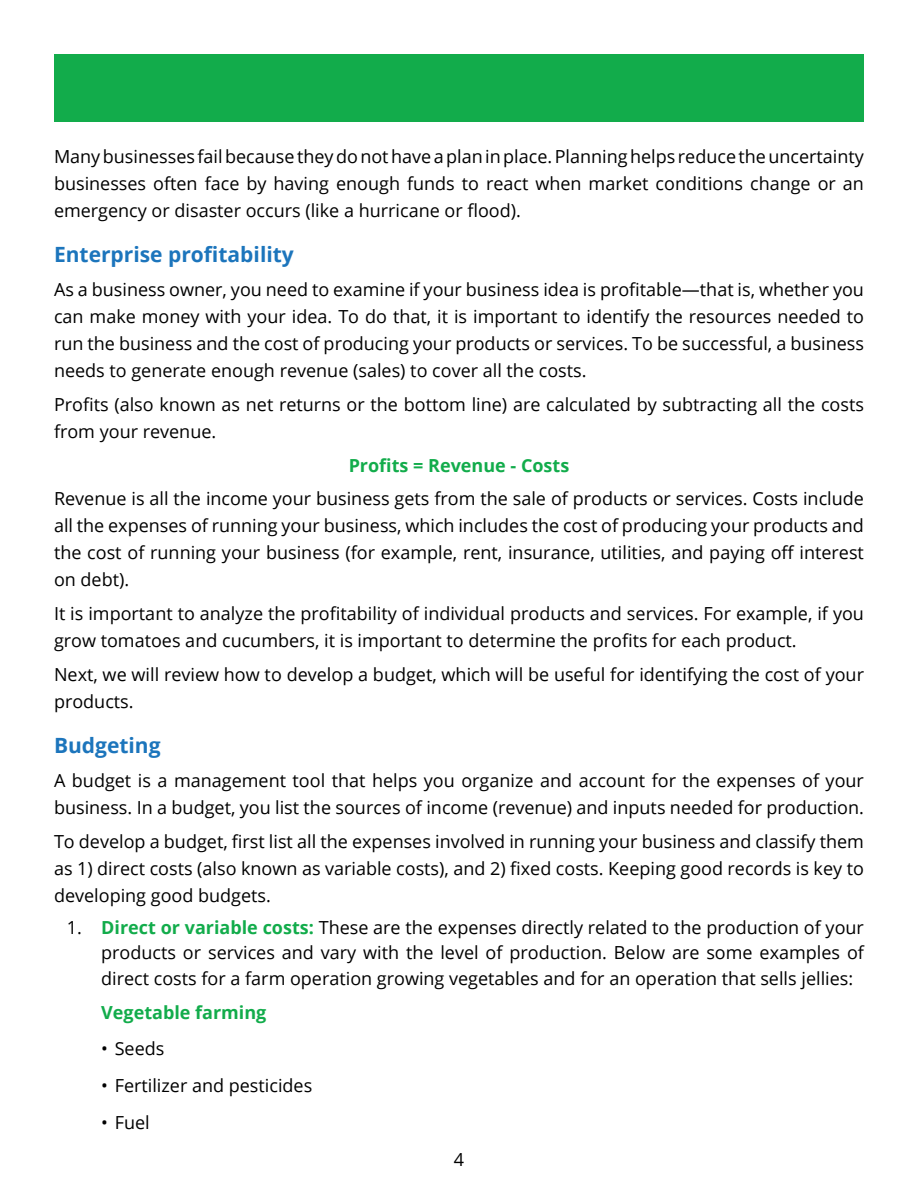
<style>
.page{position:relative;width:918px;height:1188px;background:#fff}
.page>*{position:absolute;margin:0;border:0;box-sizing:border-box;transform-origin:0 0}
.H3_blue{font:700 21px "Open Sans";color:#1c75bc}
.t1{font:18px/27px "Open Sans";color:#000;text-align:justify}
.t2{font:700 18px "Open Sans";color:#12ac4b}
.s1{font-weight:700;color:#12ac4b}
</style>
<div class="page">
<div style="left:54px;top:54px;width:810px;height:68px;background:#12ac4b"></div>
<p class="t1" style="left:54px;top:142px;width:812px">Many businesses fail because they do not have a plan in place. Planning helps reduce the uncertainty businesses often face by having enough funds to react when market conditions change or an emergency or disaster occurs (like a hurricane or flood).</p>
<h3 class="H3_blue" style="left:54px;top:240px;width:241px">Enterprise profitability</h3>
<p class="t1" style="left:54px;top:276px;width:812px">As a business owner, you need to examine if your business idea is profitable—that is, whether you can make money with your idea. To do that, it is important to identify the resources needed to run the business and the cost of producing your products or services. To be successful, a business needs to generate enough revenue (sales) to cover all the costs.</p>
<p class="t1" style="left:54px;top:390px;width:811px">Profits (also known as net returns or the bottom line) are calculated by subtracting all the costs from your revenue.</p>
<p class="t2" style="left:349px;top:452px;width:222px">Profits = Revenue - Costs</p>
<p class="t1" style="left:54px;top:485px;width:812px">Revenue is all the income your business gets from the sale of products or services. Costs include all the expenses of running your business, which includes the cost of producing your products and the cost of running your business (for example, rent, insurance, utilities, and paying off interest on debt).</p>
<p class="t1" style="left:54px;top:600px;width:812px">It is important to analyze the profitability of individual products and services. For example, if you grow tomatoes and cucumbers, it is important to determine the profits for each product.</p>
<p class="t1" style="left:54px;top:660px;width:812px">Next, we will review how to develop a budget, which will be useful for identifying the cost of your products.</p>
<h3 class="H3_blue" style="left:54px;top:731px;width:108px">Budgeting</h3>
<p class="t1" style="left:54px;top:766px;width:812px">A budget is a management tool that helps you organize and account for the expenses of your business. In a budget, you list the sources of income (revenue) and inputs needed for production.</p>
<p class="t1" style="left:54px;top:827px;width:812px">To develop a budget, first list all the expenses involved in running your business and classify them as 1) direct costs (also known as variable costs), and 2) fixed costs. Keeping good records is key to developing good budgets.</p>
<p class="t1" style="left:101px;top:914px;width:764px;line-height:25.5px;text-indent:-35px">1. <span class="s1">Direct or variable costs:</span> These are the expenses directly related to the production of your products or services and vary with the level of production. Below are some examples of direct costs for a farm operation growing vegetables and for an operation that sells jellies:</p>
<p class="t2" style="left:101px;top:999px;width:167px">Vegetable farming</p>
<p class="t1" style="left:101px;top:1035px;width:65px">• Seeds</p>
<p class="t1" style="left:101px;top:1072px;width:213px">• Fertilizer and pesticides</p>
<p class="t1" style="left:101px;top:1108px;width:50px">• Fuel</p>
<p class="t1" style="left:454px;top:1145px;width:12px">4</p>
</div>
